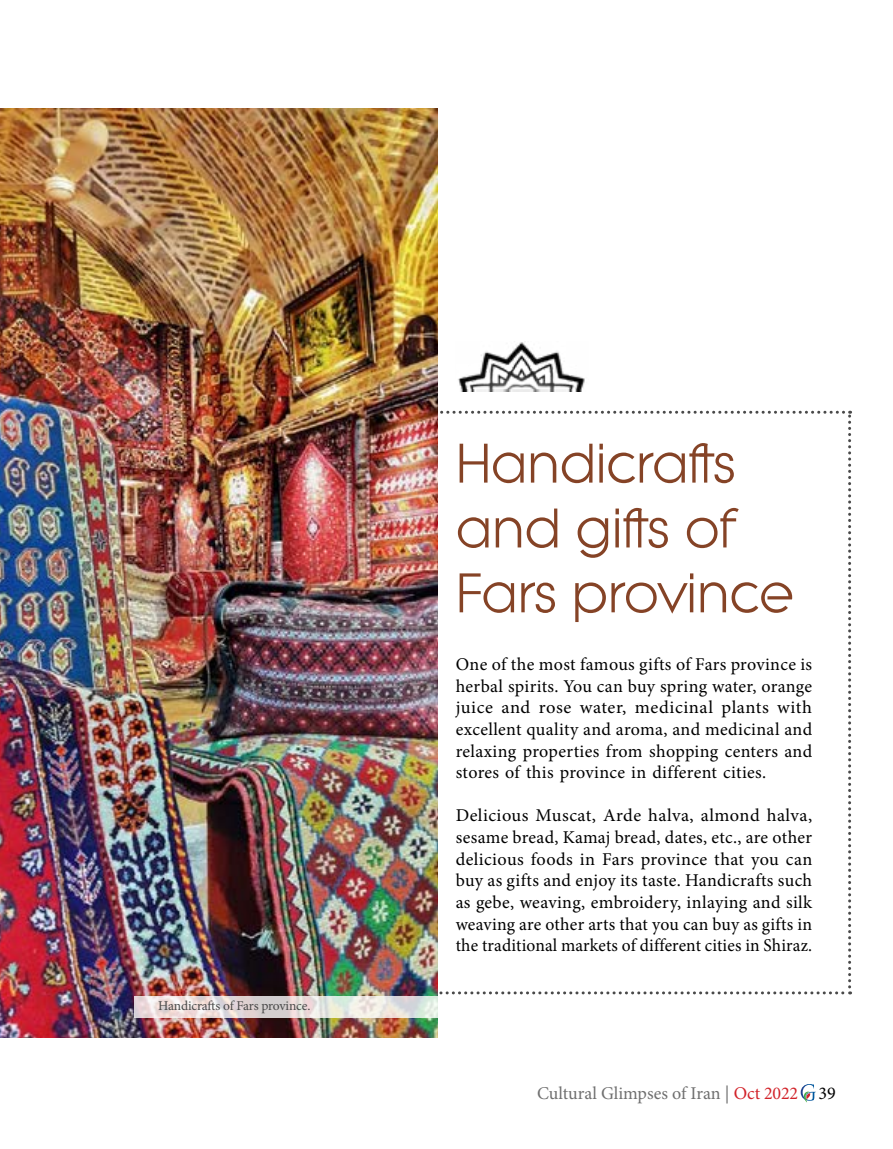
<style>
.page{position:relative;width:893px;height:1149px;background:#fff}
.page>*{position:absolute;margin:0;border:0;box-sizing:border-box;transform-origin:0 0}
.t1{font:54px/64.8px "Lithe";letter-spacing:-.01em;color:#854326}
.t2{font:18px/21.6px "Minion Pro";letter-spacing:.01em;color:#000;text-align:justify}
.t3{font:18px "Minion Pro";letter-spacing:-.005em;color:#6f6f6f}
.t4{font:13.5px "Minion Pro";letter-spacing:-.015em;color:#494949}
.s1{color:#d2232a}
.s2{font-family:"Nolluqa Personal Use";font-size:32.85px;color:#fff}
.s3{color:#000}
</style>
<div class="page">
<svg style="left:804px;top:1091px;width:6px;height:11px"></svg>
<svg style="left:437px;top:410px;width:414px;height:584px"></svg>
<img style="left:0;top:108px;width:437px;height:929px">
<img style="left:458px;top:342px;width:127px;height:49px">
<svg style="left:134px;top:995px;width:303px;height:22px;background:#e0d9d6"></svg>
<p class="t4" style="left:158px;top:996px;width:154px">Handicrafts of Fars province.</p>
<h1 class="t1" style="left:456px;top:432px;width:339px">Handicrafts and gifts of<br>Fars province</h1>
<p class="t2" style="left:456px;top:653px;width:358px">One of the most famous gifts of Fars province is herbal spirits. You can buy spring water, orange juice and rose water, medicinal plants with excellent quality and aroma, and medicinal and relaxing properties from shopping centers and stores of this province in different cities.</p>
<p class="t2" style="left:456px;top:804px;width:358px">Delicious Muscat, Arde halva, almond halva, sesame bread, Kamaj bread, dates, etc., are other delicious foods in Fars province that you can buy as gifts and enjoy its taste. Handicrafts such as gebe, weaving, embroidery, inlaying and silk weaving are other arts that you can buy as gifts in the traditional markets of different cities in Shiraz.</p>
<p class="t3" style="left:537px;top:1080px;width:300px">Cultural Glimpses of Iran | <span class="s1">Oct 2022</span><span class="s2">G</span><span class="s3">39</span></p>
</div>
